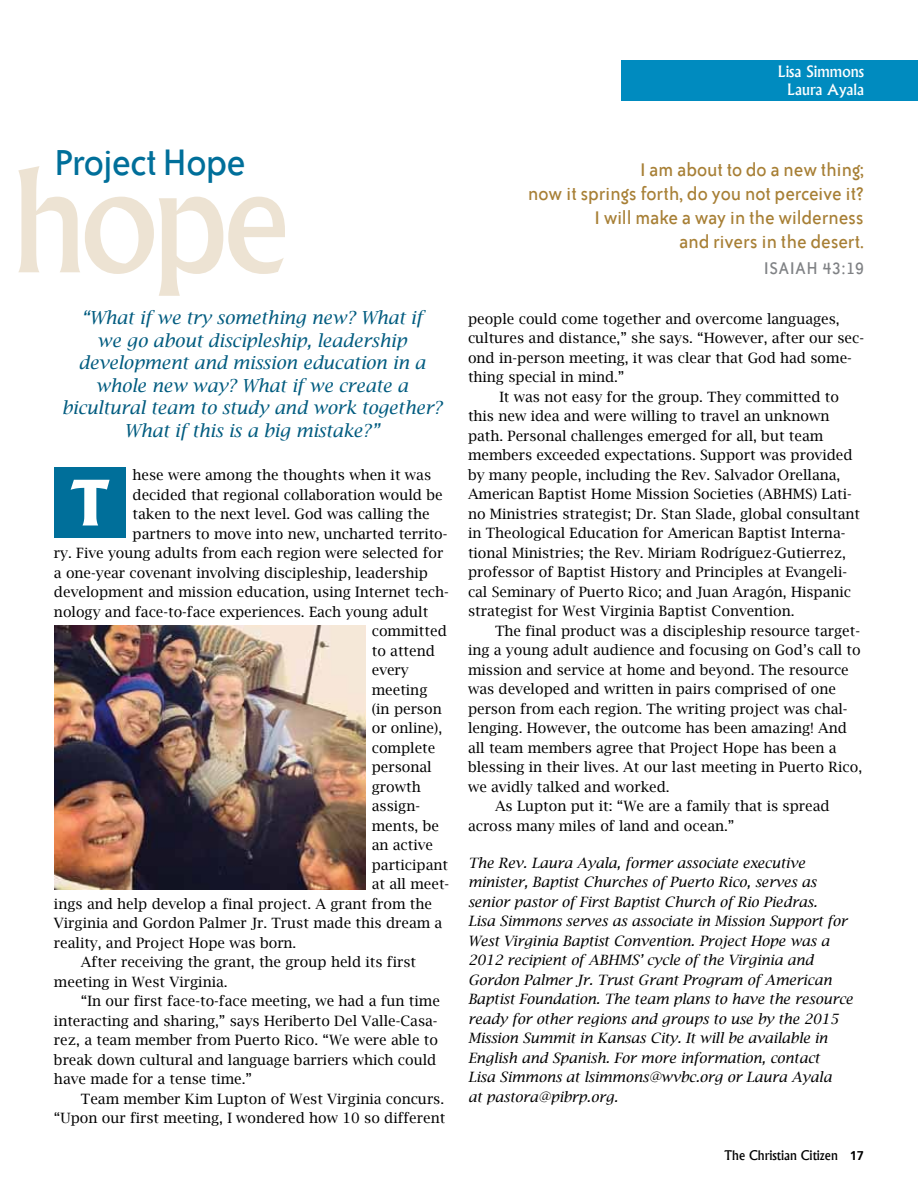
<style>
.page{position:relative;width:918px;height:1188px;background:#fff}
.page>*{position:absolute;margin:0;border:0;box-sizing:border-box;transform-origin:0 0}
.t1{font:500 139.5px "Albertus";color:#ede3d3}
.t2{font:800 59.85px "Albertus";color:#fff}
.t3{font:42px "Bailey Sans ITC";letter-spacing:-.02em;color:#006f9a}
.t4{font:21px/24px "Bailey Sans ITC";color:#a77f35;text-align:right}
.t5{font:19.5px "Bailey Sans ITC";letter-spacing:.015em;color:#808285}
.t6{font:italic 18px/22.5px "Lucida Bright";color:#005b7f;text-align:center}
.t7{font:500 15px/17.7px "Albertus";color:#fff;text-align:right}
.t8{font:14.25px "Lucida Bright";color:#000}
.t9{font:italic 14.25px/19.5px "Lucida Bright";color:#000}
.t10{font:500 12.75px "Albertus";color:#000}
.s1{font-family:"Frutiger";font-weight:700}
</style>
<div class="page">
<div style="left:54px;top:467px;width:72px;height:71px;background:#006f9a"></div>
<div style="left:621px;top:61px;width:297px;height:40px;background:#008bbf"></div>
<img style="left:54px;top:626px;width:311px;height:264px">
<p class="t7" style="left:778px;top:63px;width:88px">Lisa Simmons<br>Laura Ayala</p>
<h3 class="t3" style="left:54px;top:140px;width:193px">Project Hope</h3>
<h1 class="t1" style="left:12px;top:134px;width:279px">hope</h1>
<p class="t6" style="left:62px;top:306px;width:382px">“What if we try something new? What if<br>we go about discipleship, leadership development and mission education in a whole new way? What if we create a bicultural team to study and work together?<br>What if this is a big mistake?”</p>
<p class="t8" style="left:133px;top:467px;width:300px">hese were among the thoughts when it was</p>
<p class="t8" style="left:133px;top:486px;width:312px">decided that regional collaboration would be</p>
<p class="t8" style="left:133px;top:506px;width:299px">taken to the next level. God was calling the</p>
<p class="t8" style="left:133px;top:525px;width:316px">partners to move into new, uncharted territo-</p>
<p class="t8" style="left:54px;top:545px;width:391px">ry. Five young adults from each region were selected for</p>
<p class="t8" style="left:54px;top:564px;width:375px">a one-year covenant involving discipleship, leadership</p>
<p class="t8" style="left:54px;top:584px;width:396px">development and mission education, using Internet tech-</p>
<p class="t8" style="left:54px;top:603px;width:376px">nology and face-to-face experiences. Each young adult</p>
<p class="t8" style="left:372px;top:623px;width:77px">committed</p>
<p class="t8" style="left:372px;top:642px;width:65px">to attend</p>
<p class="t8" style="left:372px;top:662px;width:38px">every</p>
<p class="t8" style="left:372px;top:681px;width:57px">meeting</p>
<p class="t8" style="left:372px;top:701px;width:71px">(in person</p>
<p class="t8" style="left:372px;top:720px;width:72px">or online),</p>
<p class="t8" style="left:372px;top:740px;width:65px">complete</p>
<p class="t8" style="left:372px;top:759px;width:61px">personal</p>
<p class="t8" style="left:372px;top:779px;width:50px">growth</p>
<p class="t8" style="left:372px;top:798px;width:50px">assign-</p>
<p class="t8" style="left:372px;top:818px;width:69px">ments, be</p>
<p class="t8" style="left:372px;top:837px;width:63px">an active</p>
<p class="t8" style="left:372px;top:857px;width:78px">participant</p>
<p class="t8" style="left:372px;top:876px;width:79px">at all meet-</p>
<p class="t8" style="left:54px;top:896px;width:380px">ings and help develop a final project. A grant from the</p>
<p class="t8" style="left:54px;top:915px;width:390px">Virginia and Gordon Palmer Jr. Trust made this dream a</p>
<p class="t8" style="left:54px;top:935px;width:244px">reality, and Project Hope was born.</p>
<p class="t8" style="left:81px;top:954px;width:337px">After receiving the grant, the group held its first</p>
<p class="t8" style="left:54px;top:974px;width:175px">meeting in West Virginia.</p>
<p class="t8" style="left:81px;top:993px;width:360px">“In our first face-to-face meeting, we had a fun time</p>
<p class="t8" style="left:54px;top:1013px;width:385px">interacting and sharing,” says Heriberto Del Valle-Casa-</p>
<p class="t8" style="left:54px;top:1032px;width:386px">rez, a team member from Puerto Rico. “We were able to</p>
<p class="t8" style="left:54px;top:1052px;width:384px">break down cultural and language barriers which could</p>
<p class="t8" style="left:54px;top:1071px;width:200px">have made for a tense time.”</p>
<p class="t8" style="left:81px;top:1091px;width:365px">Team member Kim Lupton of West Virginia concurs.</p>
<p class="t8" style="left:54px;top:1110px;width:393px">“Upon our first meeting, I wondered how 10 so different</p>
<h2 class="t2" style="left:71px;top:465px;width:39px">T</h2>
<h3 class="t4" style="left:528px;top:158px;width:337px">I am about to do a new thing;<br>now it springs forth, do you not perceive it?<br>I will make a way in the wilderness<br>and rivers in the desert.</h3>
<h3 class="t5" style="left:764px;top:257px;width:102px">Isaiah 43:19</h3>
<p class="t8" style="left:468px;top:311px;width:373px">people could come together and overcome languages,</p>
<p class="t8" style="left:468px;top:330px;width:397px">cultures and distance,” she says. “However, after our sec-</p>
<p class="t8" style="left:468px;top:350px;width:385px">ond in-person meeting, it was clear that God had some-</p>
<p class="t8" style="left:468px;top:369px;width:158px">thing special in mind.”</p>
<p class="t8" style="left:499px;top:389px;width:341px">It was not easy for the group. They committed to</p>
<p class="t8" style="left:468px;top:408px;width:363px">this new idea and were willing to travel an unknown</p>
<p class="t8" style="left:468px;top:428px;width:357px">path. Personal challenges emerged for all, but team</p>
<p class="t8" style="left:468px;top:447px;width:386px">members exceeded expectations. Support was provided</p>
<p class="t8" style="left:468px;top:467px;width:374px">by many people, including the Rev. Salvador Orellana,</p>
<p class="t8" style="left:468px;top:486px;width:385px">American Baptist Home Mission Societies (ABHMS) Lati-</p>
<p class="t8" style="left:468px;top:506px;width:394px">no Ministries strategist; Dr. Stan Slade, global consultant</p>
<p class="t8" style="left:468px;top:525px;width:379px">in Theological Education for American Baptist Interna-</p>
<p class="t8" style="left:468px;top:545px;width:379px">tional Ministries; the Rev. Miriam Rodríguez-Gutierrez,</p>
<p class="t8" style="left:468px;top:564px;width:381px">professor of Baptist History and Principles at Evangeli-</p>
<p class="t8" style="left:468px;top:584px;width:385px">cal Seminary of Puerto Rico; and Juan Aragón, Hispanic</p>
<p class="t8" style="left:468px;top:603px;width:328px">strategist for West Virginia Baptist Convention.</p>
<p class="t8" style="left:495px;top:623px;width:367px">The final product was a discipleship resource target-</p>
<p class="t8" style="left:468px;top:642px;width:394px">ing a young adult audience and focusing on God’s call to</p>
<p class="t8" style="left:468px;top:662px;width:382px">mission and service at home and beyond. The resource</p>
<p class="t8" style="left:468px;top:681px;width:370px">was developed and written in pairs comprised of one</p>
<p class="t8" style="left:468px;top:701px;width:381px">person from each region. The writing project was chal-</p>
<p class="t8" style="left:468px;top:720px;width:381px">lenging. However, the outcome has been amazing! And</p>
<p class="t8" style="left:468px;top:740px;width:370px">all team members agree that Project Hope has been a</p>
<p class="t8" style="left:468px;top:759px;width:396px">blessing in their lives. At our last meeting in Puerto Rico,</p>
<p class="t8" style="left:468px;top:779px;width:203px">we avidly talked and worked.</p>
<p class="t8" style="left:495px;top:798px;width:336px">As Lupton put it: “We are a family that is spread</p>
<p class="t8" style="left:468px;top:818px;width:268px">across many miles of land and ocean.”</p>
<p class="t9" style="left:468px;top:853px;width:387px">The Rev. Laura Ayala, former associate executive minister, Baptist Churches of Puerto Rico, serves as senior pastor of First Baptist Church of Rio Piedras.<br>Lisa Simmons serves as associate in Mission Support for West Virginia Baptist Convention. Project Hope was a 2012 recipient of ABHMS’ cycle of the Virginia and Gordon Palmer Jr. Trust Grant Program of American Baptist Foundation. The team plans to have the resource ready for other regions and groups to use by the 2015<br>Mission Summit in Kansas City. It will be available in English and Spanish. For more information, contact<br>Lisa Simmons at lsimmons@wvbc.org or Laura Ayala<br>at pastora@pibrp.org.</p>
<p class="t10" style="left:724px;top:1147px;width:141px">The Christian Citizen <span class="s1">17</span></p>
</div>
